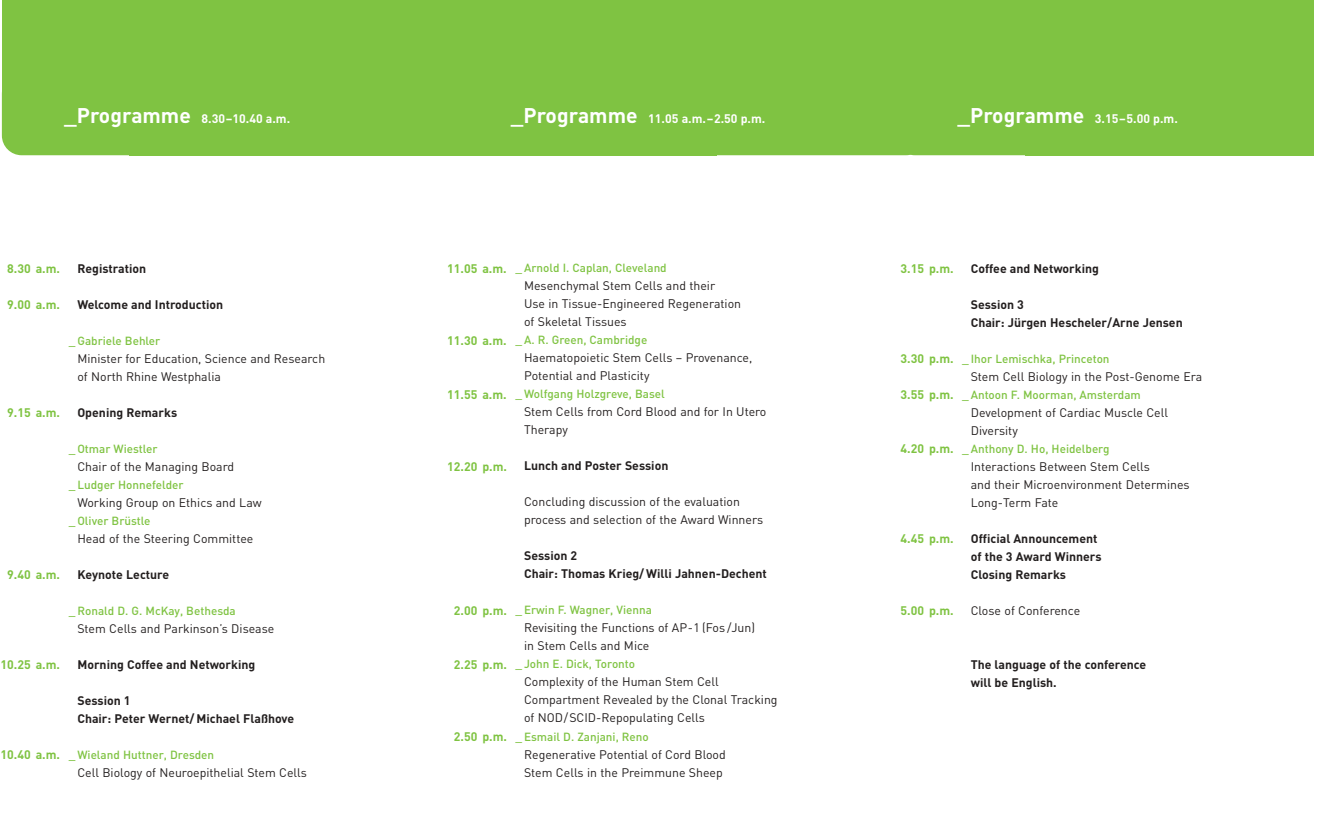
<style>
.page{position:relative;width:1319px;height:813px;background:#fff}
.page>*{position:absolute;margin:0;border:0;box-sizing:border-box;transform-origin:0 0}
.t1{font:12.3px/18px "DIN";color:#231f1f}
.t2{font:700 12.3px/18px "DIN";color:#231f1f}
.t3{font:700 12.3px "DIN";color:#7fc342}
.t4{font:700 12.3px "DIN";color:#fff}
.t5{font:500 11.7px "DIN";color:#7fc342}
.s1{font-size:21px}
</style>
<div class="page">
<div style="left:895px;top:74px;width:344px;height:81px;background:#7fc342;border-radius:20px"></div>
<div style="left:895px;top:0;width:344px;height:107px;background:#7fc342"></div>
<div style="left:1025px;top:0;width:288px;height:155px;background:#7fc342"></div>
<div style="left:2px;top:74px;width:344px;height:81px;background:#7fc342;border-radius:20px"></div>
<div style="left:2px;top:0;width:344px;height:107px;background:#7fc342"></div>
<div style="left:129px;top:0;width:279px;height:155px;background:#7fc342"></div>
<div style="left:584px;top:74px;width:341px;height:81px;background:#7fc342;border-radius:20px"></div>
<div style="left:598px;top:0;width:341px;height:107px;background:#7fc342"></div>
<div style="left:403px;top:0;width:313px;height:155px;background:#7fc342"></div>
<p class="t4" style="left:64px;top:114px;width:227px"><span class="s1">_Programme</span> 8.30–10.40 a.m.</p>
<p class="t3" style="left:7px;top:264px;width:54px">8.30 a.m.</p>
<p class="t3" style="left:7px;top:300px;width:54px">9.00 a.m.</p>
<p class="t3" style="left:7px;top:408px;width:54px">9.15 a.m.</p>
<p class="t3" style="left:7px;top:570px;width:54px">9.40 a.m.</p>
<p class="t3" style="left:1px;top:660px;width:61px">10.25 a.m.</p>
<p class="t3" style="left:1px;top:750px;width:61px">10.40 a.m.</p>
<p class="t2" style="left:77px;top:261px;width:70px">Registration</p>
<p class="t2" style="left:77px;top:297px;width:147px">Welcome and Introduction</p>
<p class="t5" style="left:69px;top:336px;width:93px">_ Gabriele Behler</p>
<p class="t1" style="left:77px;top:351px;width:249px">Minister for Education, Science and Research of North Rhine Westphalia</p>
<p class="t2" style="left:77px;top:405px;width:101px">Opening Remarks</p>
<p class="t5" style="left:69px;top:444px;width:90px">_ Otmar Wiestler</p>
<p class="t1" style="left:77px;top:459px;width:158px">Chair of the Managing Board</p>
<p class="t5" style="left:69px;top:480px;width:116px">_ Ludger Honnefelder</p>
<p class="t1" style="left:77px;top:495px;width:186px">Working Group on Ethics and Law</p>
<p class="t5" style="left:69px;top:516px;width:83px">_ Oliver Brüstle</p>
<p class="t1" style="left:77px;top:531px;width:177px">Head of the Steering Committee</p>
<p class="t2" style="left:77px;top:567px;width:93px">Keynote Lecture</p>
<p class="t5" style="left:69px;top:606px;width:168px">_ Ronald D. G. McKay, Bethesda</p>
<p class="t1" style="left:77px;top:621px;width:198px">Stem Cells and Parkinson’s Disease</p>
<p class="t2" style="left:77px;top:657px;width:179px">Morning Coffee and Networking</p>
<p class="t2" style="left:77px;top:693px;width:218px">Session 1<br>Chair: Peter Wernet/ Michael Flaßhove</p>
<p class="t5" style="left:69px;top:750px;width:147px">_ Wieland Huttner, Dresden</p>
<p class="t1" style="left:77px;top:765px;width:231px">Cell Biology of Neuroepithelial Stem Cells</p>
<p class="t4" style="left:511px;top:114px;width:256px"><span class="s1">_Programme</span> 11.05 a.m.–2.50 p.m.</p>
<p class="t3" style="left:447px;top:264px;width:61px">11.05 a.m.</p>
<p class="t3" style="left:447px;top:336px;width:61px">11.30 a.m.</p>
<p class="t3" style="left:447px;top:390px;width:61px">11.55 a.m.</p>
<p class="t3" style="left:447px;top:462px;width:61px">12.20 p.m.</p>
<p class="t3" style="left:454px;top:606px;width:55px">2.00 p.m.</p>
<p class="t3" style="left:454px;top:660px;width:55px">2.25 p.m.</p>
<p class="t3" style="left:454px;top:732px;width:55px">2.50 p.m.</p>
<p class="t5" style="left:515px;top:264px;width:153px">_ Arnold I. Caplan, Cleveland</p>
<p class="t1" style="left:524px;top:278px;width:218px">Mesenchymal Stem Cells and their<br>Use in Tissue-Engineered Regeneration of Skeletal Tissues</p>
<p class="t5" style="left:515px;top:336px;width:133px">_A. R. Green, Cambridge</p>
<p class="t1" style="left:524px;top:350px;width:230px">Haematopoietic Stem Cells – Provenance,<br>Potential and Plasticity</p>
<p class="t5" style="left:515px;top:390px;width:151px">_ Wolfgang Holzgreve, Basel</p>
<p class="t1" style="left:524px;top:404px;width:244px">Stem Cells from Cord Blood and for In Utero<br>Therapy</p>
<p class="t2" style="left:524px;top:458px;width:146px">Lunch and Poster Session</p>
<p class="t1" style="left:524px;top:494px;width:241px">Concluding discussion of the evaluation process and selection of the Award Winners</p>
<p class="t2" style="left:524px;top:548px;width:244px">Session 2<br>Chair: Thomas Krieg/ Willi Jahnen-Dechent</p>
<p class="t5" style="left:515px;top:606px;width:138px">_ Erwin F. Wagner, Vienna</p>
<p class="t1" style="left:524px;top:620px;width:232px">Revisiting the Functions of AP-1 (Fos /Jun) in Stem Cells and Mice</p>
<p class="t5" style="left:515px;top:660px;width:121px">_ John E. Dick, Toronto</p>
<p class="t1" style="left:524px;top:674px;width:255px">Complexity of the Human Stem Cell<br>Compartment Revealed by the Clonal Tracking of NOD/SCID-Repopulating Cells</p>
<p class="t5" style="left:515px;top:732px;width:135px">_ Esmail D. Zanjani, Reno</p>
<p class="t1" style="left:524px;top:746px;width:203px">Regenerative Potential of Cord Blood<br>Stem Cells in the Preimmune Sheep</p>
<p class="t4" style="left:957px;top:114px;width:222px"><span class="s1">_Programme</span> 3.15–5.00 p.m.</p>
<p class="t3" style="left:900px;top:264px;width:55px">3.15 p.m.</p>
<p class="t3" style="left:900px;top:354px;width:55px">3.30 p.m.</p>
<p class="t3" style="left:900px;top:390px;width:55px">3.55 p.m.</p>
<p class="t3" style="left:900px;top:444px;width:55px">4.20 p.m.</p>
<p class="t3" style="left:900px;top:534px;width:55px">4.45 p.m.</p>
<p class="t3" style="left:900px;top:606px;width:55px">5.00 p.m.</p>
<p class="t2" style="left:970px;top:261px;width:130px">Coffee and Networking</p>
<p class="t2" style="left:970px;top:297px;width:213px">Session 3<br>Chair: Jürgen Hescheler/Arne Jensen</p>
<p class="t5" style="left:962px;top:354px;width:149px">_ Ihor Lemischka, Princeton</p>
<p class="t1" style="left:970px;top:369px;width:233px">Stem Cell Biology in the Post-Genome Era</p>
<p class="t5" style="left:962px;top:390px;width:180px">_ Antoon F. Moorman, Amsterdam</p>
<p class="t1" style="left:970px;top:405px;width:199px">Development of Cardiac Muscle Cell<br>Diversity</p>
<p class="t5" style="left:962px;top:444px;width:149px">_ Anthony D. Ho, Heidelberg</p>
<p class="t1" style="left:970px;top:459px;width:220px">Interactions Between Stem Cells<br>and their Microenvironment Determines<br>Long-Term Fate</p>
<p class="t2" style="left:970px;top:531px;width:132px">Official Announcement of the 3 Award Winners<br>Closing Remarks</p>
<p class="t1" style="left:970px;top:603px;width:111px">Close of Conference</p>
<p class="t2" style="left:970px;top:657px;width:177px">The language of the conference will be English.</p>
</div>
